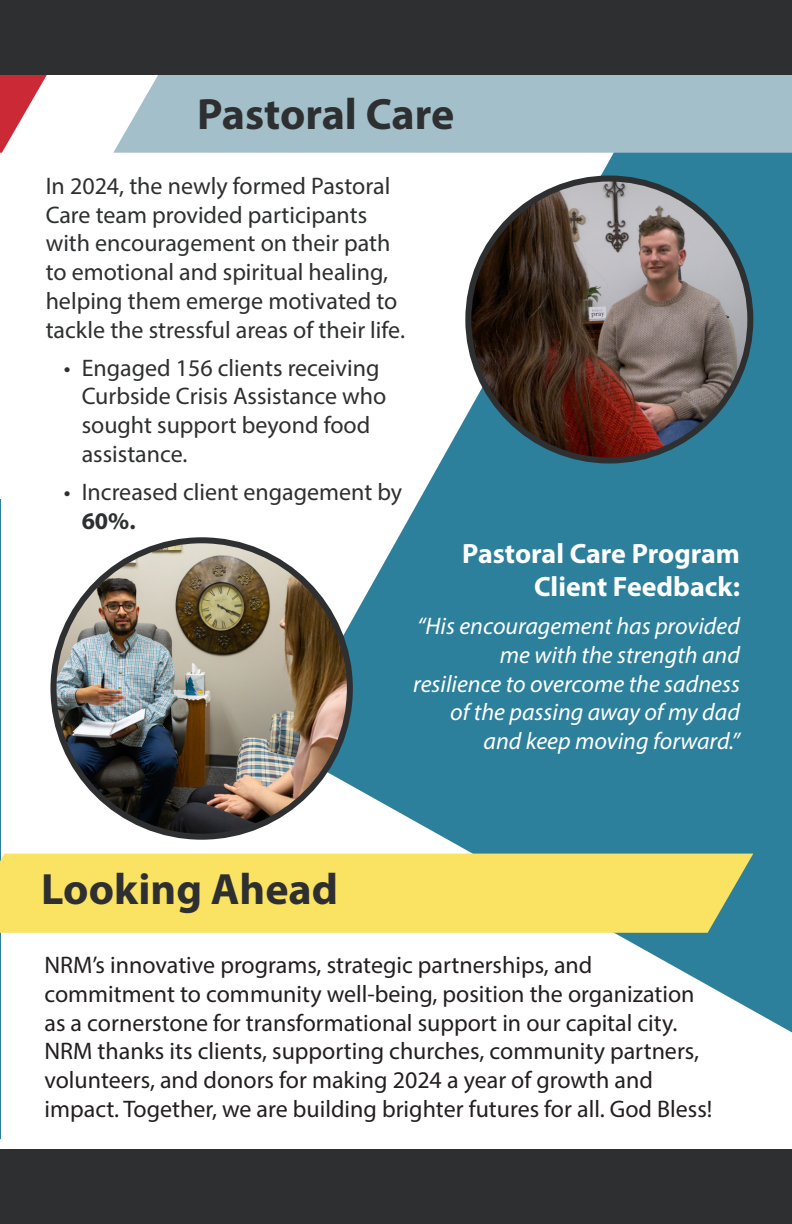
<style>
.page{position:relative;width:792px;height:1224px;background:#fff}
.page>*{position:absolute;margin:0;border:0;box-sizing:border-box;transform-origin:0 0}
.t1{font:700 44px "Myriad Pro";color:#2e2f30}
.t2{font:700 28px/33.6px "Myriad Pro";color:#fff;text-align:right}
.t3{font:24px/28.8px "Myriad Pro";color:#231f20}
.t4{font:24px/28.8px "Myriad Pro";color:#2e2f30}
.t5{font:italic 24px/28.8px "Myriad Pro";color:#fff;text-align:right}
.t6{font:700 24px "Myriad Pro";color:#2e2f30}
</style>
<div class="page">
<svg style="left:281px;top:153px;width:511px;height:879px;fill:#2d809b"></svg>
<div style="left:113px;top:75px;width:679px;height:78px;background:#a3bfc9"></div>
<svg style="left:0;top:75px;width:47px;height:78px"></svg>
<img style="left:468px;top:179px;width:282px;height:282px;border-radius:141px">
<div style="left:465px;top:176px;width:288px;height:288px;border:6px solid #2e2f30;border-radius:50%"></div>
<div style="left:0;top:854px;width:753px;height:79px;background:#fae263"></div>
<div style="left:0;top:0;width:792px;height:75px;background:#2e2f30"></div>
<div style="left:0;top:1149px;width:792px;height:75px;background:#2e2f30"></div>
<img style="left:53px;top:540px;width:297px;height:297px;border-radius:148px">
<h1 class="t1" style="left:197px;top:86px;width:259px">Pastoral Care</h1>
<p class="t4" style="left:46px;top:171px;width:361px">In 2024, the newly formed Pastoral Care team provided participants with encouragement on their path to emotional and spiritual healing, helping them emerge motivated to tackle the stressful areas of their life.</p>
<p class="t4" style="left:82px;top:353px;width:306px;text-indent:-18px">• Engaged 156 clients receiving<br>Curbside Crisis Assistance who sought support beyond food assistance.</p>
<p class="t4" style="left:64px;top:477px;width:340px">• Increased client engagement by</p>
<p class="t6" style="left:82px;top:505px;width:55px">60%.</p>
<p class="t2" style="left:462px;top:536px;width:279px">Pastoral Care Program<br>Client Feedback:</p>
<p class="t5" style="left:413px;top:611px;width:328px">“His encouragement has provided me with the strength and resilience to overcome the sadness of the passing away of my dad and keep moving forward.”</p>
<h1 class="t1" style="left:41px;top:861px;width:298px">Looking Ahead</h1>
<p class="t3" style="left:44px;top:950px;width:669px">NRM’s innovative programs, strategic partnerships, and commitment to community well-being, position the organization as a cornerstone for transformational support in our capital city.<br>NRM thanks its clients, supporting churches, community partners, volunteers, and donors for making 2024 a year of growth and impact. Together, we are building brighter futures for all. God Bless!</p>
</div>
